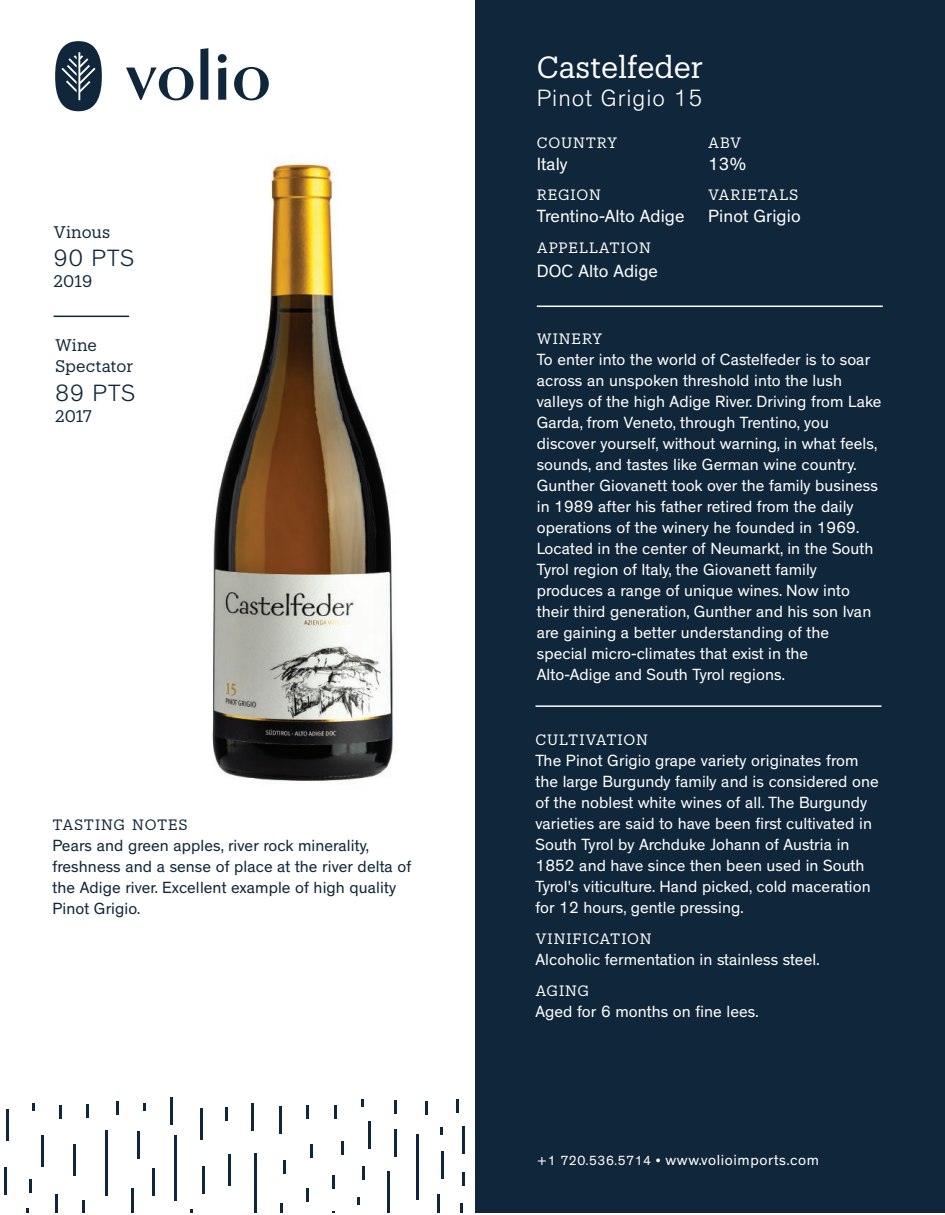
<style>
.page{position:relative;width:945px;height:1215px;background:#fff}
.page>*{position:absolute;margin:0;border:0;box-sizing:border-box;transform-origin:0 0}
.t1{font:30px "Produkt";letter-spacing:-.005em;color:#fff}
.t2{font:300 24px "Theinhardt";letter-spacing:.04em;color:#fff}
.t3{font:300 24px "Theinhardt";letter-spacing:.04em;color:#10263a}
.t4{font:18px "Theinhardt";letter-spacing:.005em;color:#fff}
.t5{font:16.5px/21px "Theinhardt";letter-spacing:.005em;color:#fff}
.t6{font:16.5px/21px "Theinhardt";letter-spacing:.005em;color:#10263a}
.t7{font:16.5px/21px "Produkt";letter-spacing:-.005em;color:#10263a}
.t8{font:15px "Theinhardt";letter-spacing:.04em;color:#fff}
.t9{font:14.7px "Produkt";letter-spacing:.06em;color:#fff}
.t10{font:14.7px "Produkt";letter-spacing:.045em;color:#10263a}
.s1{font-size:13.5px}
</style>
<div class="page">
<img style="left:53px;top:98px;width:341px;height:683px">
<div style="left:475px;top:0;width:470px;height:1212px;background:#10263a"></div>
<hr style="left:537px;top:306px;width:346px;height:1px;background:#fff">
<hr style="left:536px;top:705px;width:345px;height:2px;background:#fff">
<svg style="left:55px;top:41px;width:47px;height:70px"></svg>
<svg style="left:200px;top:48px;width:8px;height:52px"></svg>
<svg style="left:218px;top:54px;width:9px;height:46px"></svg>
<svg style="left:126px;top:67px;width:68px;height:33px"></svg>
<svg style="left:234px;top:67px;width:35px;height:33px"></svg>
<hr style="left:279px;top:1106px;width:2px;height:27px;background:#10263a">
<hr style="left:251px;top:1103px;width:2px;height:28px;background:#10263a">
<hr style="left:4px;top:1167px;width:3px;height:27px;background:#10263a">
<hr style="left:131px;top:1189px;width:3px;height:23px;background:#10263a">
<hr style="left:442px;top:1152px;width:2px;height:27px;background:#10263a">
<svg style="left:26px;top:1208px;width:3px;height:4px"></svg>
<hr style="left:203px;top:1167px;width:2px;height:27px;background:#10263a">
<hr style="left:170px;top:1098px;width:3px;height:27px;background:#10263a">
<hr style="left:137px;top:1131px;width:2px;height:28px;background:#10263a">
<hr style="left:394px;top:1129px;width:3px;height:27px;background:#10263a">
<hr style="left:462px;top:1127px;width:3px;height:27px;background:#10263a">
<hr style="left:152px;top:1169px;width:2px;height:27px;background:#10263a">
<hr style="left:368px;top:1121px;width:3px;height:27px;background:#10263a">
<hr style="left:255px;top:1153px;width:2px;height:59px;background:#10263a">
<svg style="left:438px;top:1194px;width:2px;height:18px"></svg>
<svg style="left:280px;top:1203px;width:3px;height:9px"></svg>
<hr style="left:174px;top:1135px;width:3px;height:65px;background:#10263a">
<hr style="left:387px;top:1172px;width:2px;height:40px;background:#10263a">
<hr style="left:55px;top:1194px;width:3px;height:18px;background:#10263a">
<svg style="left:461px;top:1203px;width:2px;height:9px"></svg>
<hr style="left:416px;top:1134px;width:3px;height:66px;background:#10263a">
<hr style="left:105px;top:1130px;width:3px;height:65px;background:#10263a">
<svg style="left:116px;top:1102px;width:3px;height:13px"></svg>
<svg style="left:394px;top:1100px;width:3px;height:13px"></svg>
<svg style="left:306px;top:1188px;width:3px;height:13px"></svg>
<svg style="left:82px;top:1201px;width:3px;height:11px"></svg>
<hr style="left:332px;top:1175px;width:3px;height:14px;background:#10263a">
<hr style="left:362px;top:1166px;width:3px;height:14px;background:#10263a">
<svg style="left:86px;top:1104px;width:2px;height:14px"></svg>
<svg style="left:341px;top:1141px;width:2px;height:13px"></svg>
<svg style="left:462px;top:1172px;width:2px;height:14px"></svg>
<hr style="left:283px;top:1160px;width:3px;height:14px;background:#10263a">
<svg style="left:310px;top:1145px;width:3px;height:13px"></svg>
<svg style="left:59px;top:1106px;width:3px;height:13px"></svg>
<svg style="left:334px;top:1106px;width:3px;height:13px"></svg>
<svg style="left:225px;top:1108px;width:3px;height:13px"></svg>
<svg style="left:456px;top:1099px;width:3px;height:13px"></svg>
<svg style="left:29px;top:1180px;width:3px;height:13px"></svg>
<svg style="left:425px;top:1101px;width:2px;height:13px"></svg>
<svg style="left:306px;top:1106px;width:3px;height:13px"></svg>
<hr style="left:200px;top:1109px;width:3px;height:31px;background:#10263a">
<hr style="left:41px;top:1136px;width:2px;height:31px;background:#10263a">
<hr style="left:74px;top:1144px;width:2px;height:31px;background:#10263a">
<hr style="left:6px;top:1110px;width:3px;height:31px;background:#10263a">
<hr style="left:228px;top:1154px;width:3px;height:31px;background:#10263a">
<svg style="left:440px;top:1127px;width:3px;height:7px"></svg>
<svg style="left:357px;top:1197px;width:3px;height:7px"></svg>
<svg style="left:32px;top:1103px;width:3px;height:8px"></svg>
<svg style="left:144px;top:1103px;width:2px;height:8px"></svg>
<svg style="left:362px;top:1100px;width:2px;height:7px"></svg>
<hr style="left:54px;top:316px;width:75px;height:1px;background:#10263a">
<p class="t7" style="left:54px;top:221px;width:58px">Vinous</p>
<h2 class="t3" style="left:54px;top:244px;width:82px">90 PTS</h2>
<p class="t7" style="left:54px;top:270px;width:40px">2019</p>
<p class="t7" style="left:55px;top:334px;width:80px">Wine<br>Spectator</p>
<h2 class="t3" style="left:55px;top:379px;width:82px">89 PTS</h2>
<p class="t7" style="left:55px;top:405px;width:38px">2017</p>
<p class="t10" style="left:53px;top:814px;width:137px">TASTING NOTES</p>
<p class="t6" style="left:53px;top:835px;width:360px">Pears and green apples, river rock minerality, freshness and a sense of place at the river delta of the Adige river. Excellent example of high quality Pinot Grigio.</p>
<h1 class="t1" style="left:537px;top:46px;width:169px">Castelfeder</h1>
<h2 class="t2" style="left:537px;top:84px;width:167px">Pinot Grigio 15</h2>
<p class="t9" style="left:537px;top:133px;width:82px">COUNTRY</p>
<p class="t4" style="left:537px;top:153px;width:32px">Italy</p>
<p class="t9" style="left:537px;top:185px;width:66px">REGION</p>
<p class="t4" style="left:537px;top:205px;width:149px">Trentino-Alto Adige</p>
<p class="t9" style="left:537px;top:237px;width:116px">APPELLATION</p>
<p class="t4" style="left:537px;top:260px;width:123px">DOC Alto Adige</p>
<p class="t9" style="left:708px;top:133px;width:35px">ABV</p>
<p class="t4" style="left:708px;top:153px;width:39px">13%</p>
<p class="t9" style="left:708px;top:185px;width:92px">VARIETALS</p>
<p class="t4" style="left:708px;top:205px;width:94px">Pinot Grigio</p>
<p class="t9" style="left:537px;top:328px;width:67px">WINERY</p>
<p class="t5" style="left:537px;top:349px;width:346px">To enter into the world of Castelfeder is to soar across an unspoken threshold into the lush valleys of the high Adige River. Driving from Lake Garda, from Veneto, through Trentino, you discover yourself, without warning, in what feels, sounds, and tastes like German wine country.<br>Gunther Giovanett took over the family business in 1989 after his father retired from the daily operations of the winery he founded in 1969.<br>Located in the center of Neumarkt, in the South Tyrol region of Italy, the Giovanett family produces a range of unique wines. Now into their third generation, Gunther and his son Ivan are gaining a better understanding of the special micro-climates that exist in the Alto-Adige and South Tyrol regions.</p>
<p class="t9" style="left:536px;top:729px;width:114px">CULTIVATION</p>
<p class="t5" style="left:536px;top:750px;width:345px">The Pinot Grigio grape variety originates from the large Burgundy family and is considered one of the noblest white wines of all. The Burgundy varieties are said to have been first cultivated in South Tyrol by Archduke Johann of Austria in 1852 and have since then been used in South Tyrol's viticulture. Hand picked, cold maceration for 12 hours, gentle pressing.</p>
<p class="t9" style="left:536px;top:928px;width:118px">VINIFICATION</p>
<p class="t5" style="left:536px;top:949px;width:285px">Alcoholic fermentation in stainless steel.</p>
<p class="t9" style="left:536px;top:980px;width:55px">AGING</p>
<p class="t5" style="left:536px;top:1001px;width:225px">Aged for 6 months on fine lees.</p>
<p class="t8" style="left:537px;top:1151px;width:284px"><span class="s1">+1 720.536.5714 •</span> www.volioimports.com</p>
</div>
